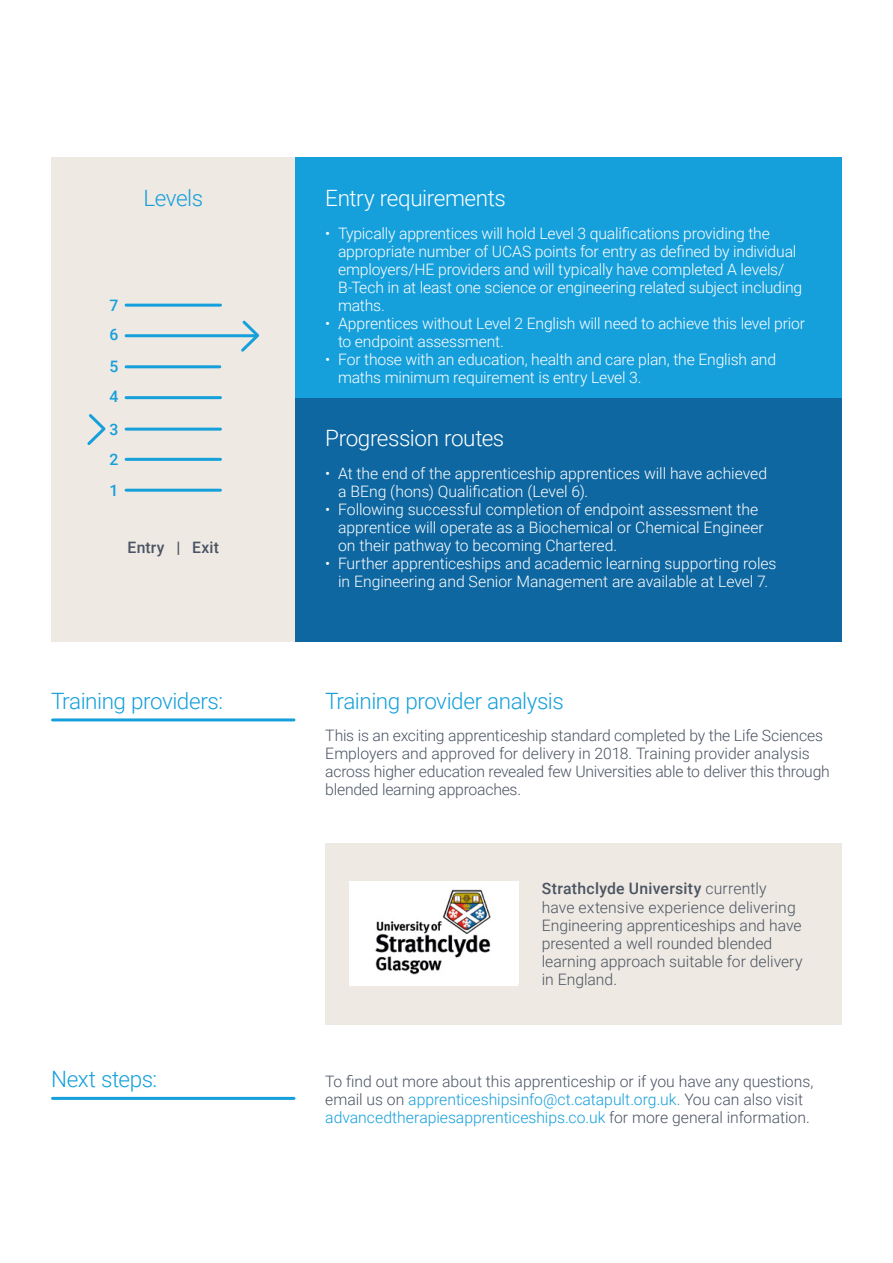
<style>
.page{position:relative;width:893px;height:1263px;background:#fff}
.page>*{position:absolute;margin:0;border:0;box-sizing:border-box;transform-origin:0 0}
.t1{font:300 22.5px "Roboto";letter-spacing:-.02em;color:#159fdb}
.t2{font:300 22.5px "Roboto";letter-spacing:-.02em;color:#fff}
.t3{font:300 15.75px/18px "Roboto";letter-spacing:-.01em;color:#fff}
.t4{font:300 15.75px/18px "Roboto";letter-spacing:-.005em;color:#4b5463}
.t5{font:500 15.75px "Roboto";letter-spacing:.01em;color:#4b5463}
.t6{font:500 15.75px/30.3px "Roboto";color:#159fdb}
.s1{font-weight:500}
.s2{color:#159fdb}
</style>
<div class="page">
<div style="left:51px;top:157px;width:245px;height:485px;background:#eee9e2"></div>
<hr style="left:126px;top:334px;width:129px;height:3px;background:#159fdb">
<svg style="left:238px;top:320px;width:22px;height:32px"></svg>
<div style="left:296px;top:397px;width:546px;height:245px;background:#0e67a1"></div>
<div style="left:296px;top:157px;width:546px;height:241px;background:#159fdb"></div>
<hr style="left:53px;top:718px;width:241px;height:3px;background:#159fdb">
<hr style="left:53px;top:1097px;width:241px;height:3px;background:#159fdb">
<div style="left:325px;top:843px;width:517px;height:181px;background:#eee9e2"></div>
<img style="left:350px;top:882px;width:168px;height:102px">
<hr style="left:126px;top:304px;width:94px;height:3px;background:#159fdb">
<hr style="left:126px;top:396px;width:94px;height:3px;background:#159fdb">
<hr style="left:126px;top:458px;width:94px;height:3px;background:#159fdb">
<hr style="left:126px;top:489px;width:94px;height:3px;background:#159fdb">
<hr style="left:126px;top:365px;width:94px;height:3px;background:#159fdb">
<hr style="left:126px;top:428px;width:94px;height:3px;background:#159fdb">
<svg style="left:87px;top:414px;width:19px;height:31px"></svg>
<h1 class="t1" style="left:143px;top:183px;width:61px">Levels</h1>
<p class="t6" style="left:109px;top:290px;width:10px;line-height:29.4px">7<br>6</p>
<p class="t6" style="left:109px;top:351px;width:10px">5<br>4</p>
<p class="t6" style="left:109px;top:414px;width:10px;text-align:justify">3<br>2<br>1</p>
<p class="t5" style="left:128px;top:536px;width:93px">Entry | Exit</p>
<h1 class="t1" style="left:51px;top:685px;width:174px">Training providers:</h1>
<h1 class="t1" style="left:51px;top:1063px;width:108px">Next steps:</h1>
<h1 class="t2" style="left:325px;top:183px;width:182px">Entry requirements</h1>
<p class="t3" style="left:338px;top:224px;width:466px;text-indent:-13px">• Typically apprentices will hold Level 3 qualifications providing the appropriate number of UCAS points for entry as defined by individual employers/HE providers and will typically have completed A levels/ B-Tech in at least one science or engineering related subject including maths.</p>
<p class="t3" style="left:338px;top:314px;width:469px;text-indent:-13px">• Apprentices without Level 2 English will need to achieve this level prior to endpoint assessment.</p>
<p class="t3" style="left:338px;top:350px;width:440px;text-indent:-13px">• For those with an education, health and care plan, the English and maths minimum requirement is entry Level 3.</p>
<h1 class="t2" style="left:325px;top:423px;width:180px">Progression routes</h1>
<p class="t3" style="left:338px;top:464px;width:431px;text-indent:-13px">• At the end of the apprenticeship apprentices will have achieved a BEng (hons) Qualification (Level 6).</p>
<p class="t3" style="left:338px;top:500px;width:427px;text-indent:-13px">• Following successful completion of endpoint assessment the apprentice will operate as a Biochemical or Chemical Engineer on their pathway to becoming Chartered.</p>
<p class="t3" style="left:325px;top:554px;width:453px;text-align:center">• Further apprenticeships and academic learning supporting roles in Engineering and Senior Management are available at Level 7.</p>
<h1 class="t1" style="left:325px;top:685px;width:240px">Training provider analysis</h1>
<p class="t4" style="left:325px;top:726px;width:506px">This is an exciting apprenticeship standard completed by the Life Sciences Employers and approved for delivery in 2018. Training provider analysis across higher education revealed few Universities able to deliver this through blended learning approaches.</p>
<p class="t4" style="left:542px;top:879px;width:262px"><span class="s1">Strathclyde University</span> currently have extensive experience delivering Engineering apprenticeships and have presented a well rounded blended learning approach suitable for delivery in England.</p>
<p class="t4" style="left:325px;top:1072px;width:490px">To find out more about this apprenticeship or if you have any questions, email us on <span class="s2">apprenticeshipsinfo@ct.catapult.org.uk.</span> You can also visit <span class="s2">advancedtherapiesapprenticeships.co.uk</span> for more general information.</p>
</div>
